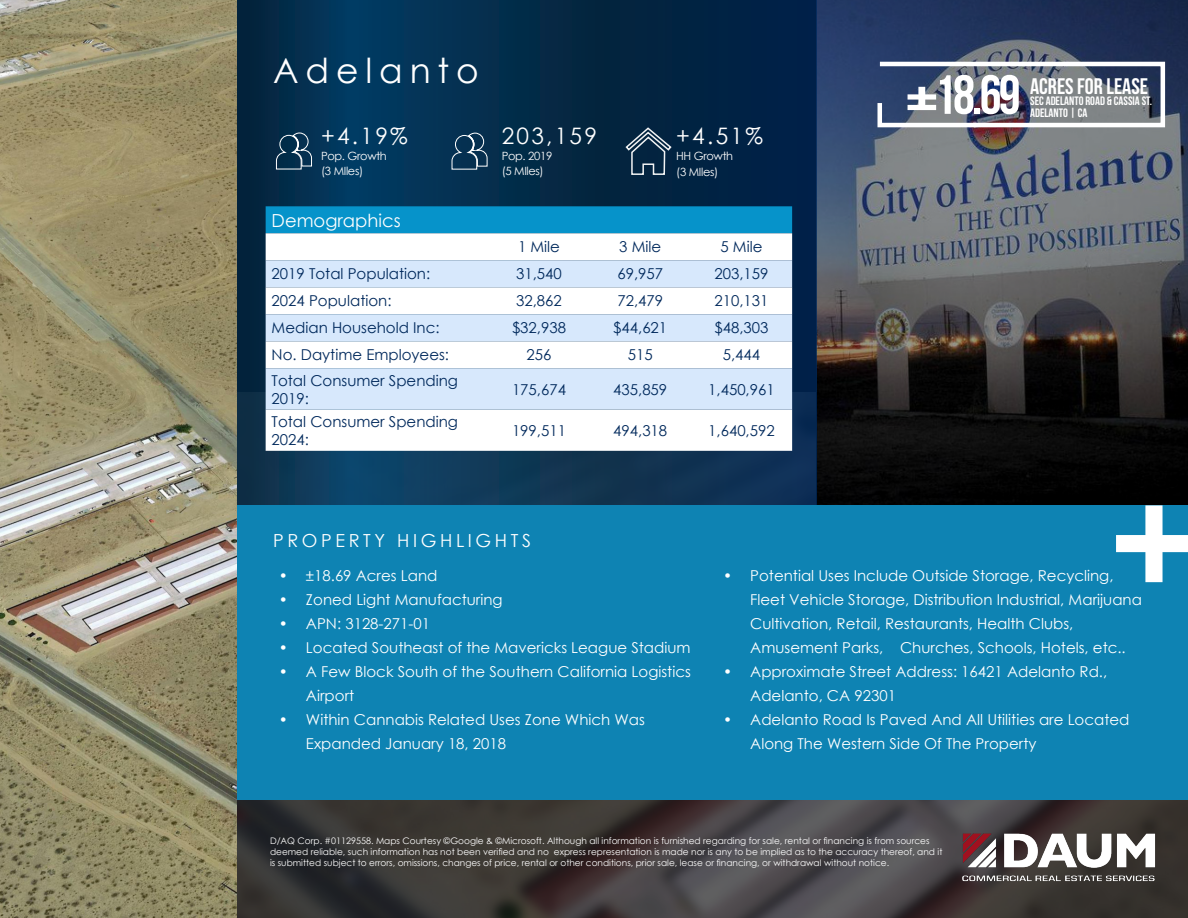
<style>
.page{position:relative;width:1188px;height:918px;background:#fff}
.page>*{position:absolute;margin:0;border:0;box-sizing:border-box;transform-origin:0 0}
.t1{font:700 55.2px "Bebas Neue";color:#fff}
.t2{font:34.5px "Century Gothic";letter-spacing:.2em;color:#fff}
.t3{font:22.65px "Century Gothic";letter-spacing:.1em;color:#fff}
.t4{font:700 22.5px "Bebas Neue";color:#fff}
.t5{font:18px "Century Gothic";letter-spacing:.2em;color:#fff}
.t6{font:18px "Century Gothic";color:#fff}
.t7{font:15px/24px "Century Gothic";color:#fff}
.t8{font:15px/18px "Century Gothic";color:#00295c}
.t9{font:700 12.15px "Bebas Neue";color:#fff}
.t10{font:11.4px/15.9px "Century Gothic";letter-spacing:-.03em;color:#fff}
.t11{font:9px/10.8px "Century Gothic";color:#fff}
</style>
<div class="page">
<img style="left:0;top:0;width:238px;height:918px">
<img style="left:238px;top:800px;width:950px;height:118px">
<img style="left:816px;top:0;width:372px;height:505px">
<svg style="left:238px;top:0;width:578px;height:505px;background:#052c4c"></svg>
<img style="left:961px;top:829px;width:197px;height:57px">
<div style="left:238px;top:505px;width:950px;height:295px;background:#0e83b3"></div>
<svg style="left:1116px;top:505px;width:72px;height:77px"></svg>
<div style="left:266px;top:206px;width:526px;height:27px;background:#0693ca"></div>
<svg style="left:266px;top:233px;width:526px;height:218px"></svg>
<svg style="left:266px;top:260px;width:526px;height:150px;fill:#d7e8fc"></svg>
<svg style="left:276px;top:132px;width:36px;height:38px"></svg>
<svg style="left:451px;top:133px;width:37px;height:37px"></svg>
<svg style="left:624px;top:126px;width:49px;height:50px;background:#28445c"></svg>
<svg style="left:875px;top:59px;width:292px;height:71px;background:#747a89"></svg>
<h2 class="t2" style="left:273px;top:47px;width:207px">Adelanto</h2>
<h3 class="t3" style="left:321px;top:120px;width:88px">+4.19%</h3>
<p class="t10" style="left:321px;top:147px;width:67px">Pop. Growth (3 MIles)</p>
<p class="t6" style="left:272px;top:207px;width:131px">Demographics</p>
<h3 class="t3" style="left:502px;top:120px;width:97px">203,159</h3>
<p class="t10" style="left:502px;top:147px;width:52px">Pop. 2019 (5 MIles)</p>
<h3 class="t3" style="left:676px;top:120px;width:88px">+4.51%</h3>
<p class="t10" style="left:676px;top:147px;width:58px">HH Growth (3 MIles)</p>
<p class="t8" style="left:518px;top:238px;width:43px">1 Mile</p>
<p class="t8" style="left:619px;top:238px;width:43px">3 Mile</p>
<p class="t8" style="left:721px;top:238px;width:43px">5 Mile</p>
<p class="t8" style="left:272px;top:265px;width:160px">2019 Total Population:</p>
<p class="t8" style="left:516px;top:265px;width:47px">31,540</p>
<p class="t8" style="left:617px;top:265px;width:47px">69,957</p>
<p class="t8" style="left:715px;top:265px;width:56px">203,159</p>
<p class="t8" style="left:272px;top:292px;width:121px">2024 Population:</p>
<p class="t8" style="left:516px;top:292px;width:47px">32,862</p>
<p class="t8" style="left:617px;top:292px;width:47px">72,479</p>
<p class="t8" style="left:715px;top:292px;width:56px">210,131</p>
<p class="t8" style="left:272px;top:319px;width:169px">Median Household Inc:</p>
<p class="t8" style="left:512px;top:319px;width:56px">$32,938</p>
<p class="t8" style="left:613px;top:319px;width:56px">$44,621</p>
<p class="t8" style="left:715px;top:319px;width:56px">$48,303</p>
<p class="t8" style="left:272px;top:346px;width:179px">No. Daytime Employees:</p>
<p class="t8" style="left:527px;top:346px;width:26px">256</p>
<p class="t8" style="left:628px;top:346px;width:26px">515</p>
<p class="t8" style="left:723px;top:346px;width:39px">5,444</p>
<p class="t8" style="left:272px;top:371px;width:188px">Total Consumer Spending<br>2019:</p>
<p class="t8" style="left:512px;top:380px;width:56px">175,674</p>
<p class="t8" style="left:613px;top:380px;width:56px">435,859</p>
<p class="t8" style="left:708px;top:380px;width:68px">1,450,961</p>
<p class="t8" style="left:272px;top:412px;width:188px">Total Consumer Spending<br>2024:</p>
<p class="t8" style="left:512px;top:421px;width:56px">199,511</p>
<p class="t8" style="left:613px;top:421px;width:56px">494,318</p>
<p class="t8" style="left:708px;top:421px;width:68px">1,640,592</p>
<p class="t5" style="left:273px;top:528px;width:259px">PROPERTY HIGHLIGHTS</p>
<h1 class="t1" style="left:934px;top:65px;width:88px">18.69</h1>
<h3 class="t4" style="left:1030px;top:74px;width:120px">ACRES FOR LEASE</h3>
<p class="t9" style="left:1030px;top:95px;width:123px">SEC ADELANTO ROAD &amp; CASSIA ST.</p>
<p class="t9" style="left:1030px;top:106px;width:59px">ADELANTO | CA</p>
<p class="t7" style="left:279px;top:563px;width:160px">• ±18.69 Acres Land</p>
<p class="t7" style="left:279px;top:587px;width:225px">• Zoned Light Manufacturing</p>
<p class="t7" style="left:279px;top:611px;width:153px">• APN: 3128-271-01</p>
<p class="t7" style="left:279px;top:635px;width:413px">• Located Southeast of the Mavericks League Stadium</p>
<p class="t7" style="left:306px;top:659px;width:386px;text-indent:-27px">• A Few Block South of the Southern California Logistics<br>Airport</p>
<p class="t7" style="left:306px;top:707px;width:340px;text-indent:-27px">• Within Cannabis Related Uses Zone Which Was<br>Expanded January 18, 2018</p>
<p class="t7" style="left:750px;top:563px;width:393px;text-indent:-27px">• Potential Uses Include Outside Storage, Recycling, Fleet Vehicle Storage, Distribution Industrial, Marijuana Cultivation, Retail, Restaurants, Health Clubs, Amusement Parks, Churches, Schools, Hotels, etc..</p>
<p class="t7" style="left:750px;top:659px;width:359px;text-indent:-27px">• Approximate Street Address: 16421 Adelanto Rd.,<br>Adelanto, CA 92301</p>
<p class="t7" style="left:750px;top:707px;width:381px;text-indent:-27px">• Adelanto Road Is Paved And All Utilities are Located<br>Along The Western Side Of The Property</p>
<p class="t11" style="left:270px;top:836px;width:674px">D/AQ Corp. #01129558. Maps Courtesy ©Google &amp; ©Microsoft. Although all information is furnished regarding for sale, rental or financing is from sources deemed reliable, such information has not been verified and no express representation is made nor is any to be implied as to the accuracy thereof, and it is submitted subject to errors, omissions, changes of price, rental or other conditions, prior sale, lease or financing, or withdrawal without notice.</p>
</div>
